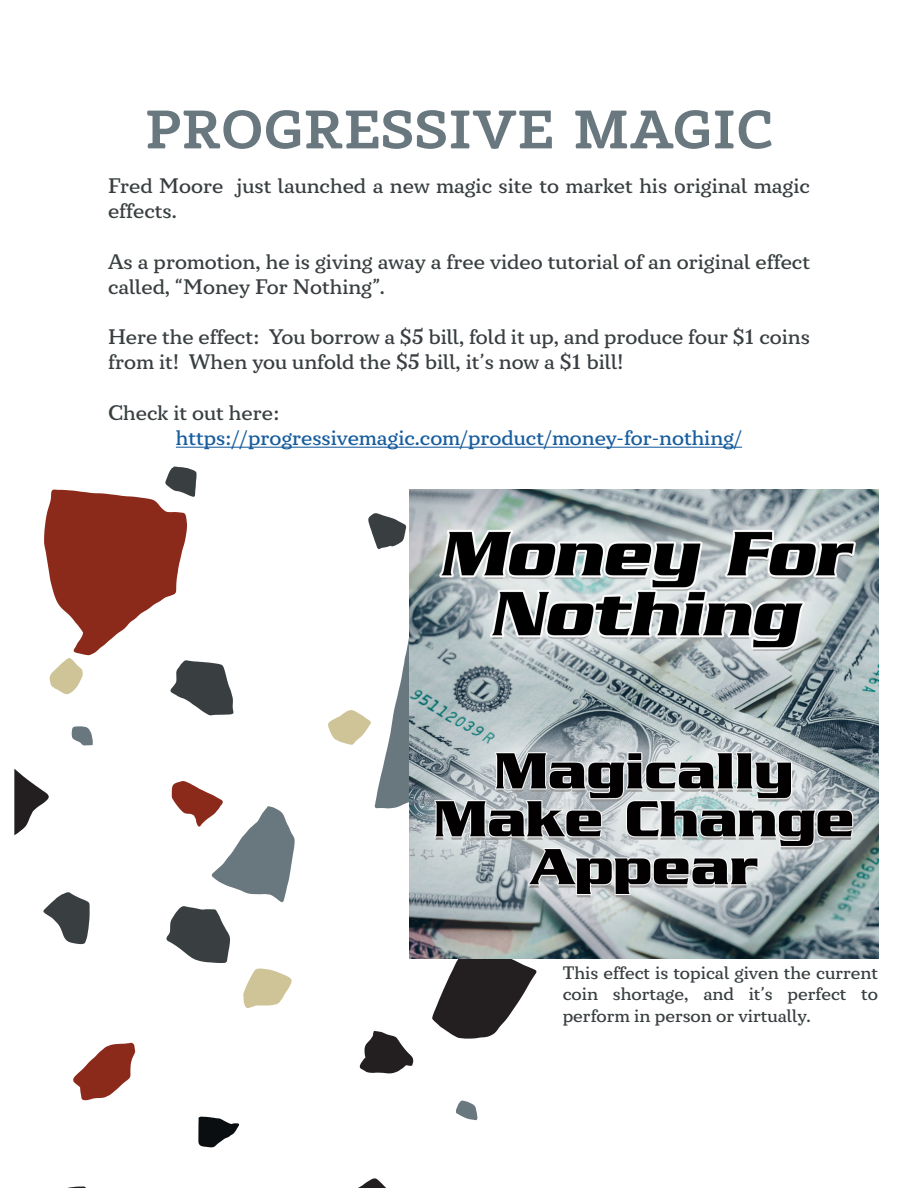
<style>
.page{position:relative;width:918px;height:1188px;background:#fff}
.page>*{position:absolute;margin:0;border:0;box-sizing:border-box;transform-origin:0 0}
.Heading_1_-_All_Caps{font:700 54px "Vaccine";letter-spacing:.01em;color:#69777f}
.Body_-_Justified{font:500 21px/25.2px "Circe Slab C";color:#393f41}
.Body_-_Justified-2{font:500 21px "Circe Slab C";color:#175d9e}
.Body_-_Justified-3{font:500 18px/21.6px "Circe Slab C";color:#393f41;text-align:justify}
</style>
<div class="page">
<svg style="left:72px;top:726px;width:21px;height:19px"></svg>
<svg style="left:368px;top:513px;width:38px;height:36px"></svg>
<svg style="left:43px;top:892px;width:47px;height:52px"></svg>
<svg style="left:456px;top:1101px;width:22px;height:19px"></svg>
<svg style="left:360px;top:1031px;width:53px;height:42px"></svg>
<svg style="left:68px;top:1187px;width:18px;height:1px"></svg>
<svg style="left:358px;top:1178px;width:28px;height:10px"></svg>
<svg style="left:243px;top:969px;width:49px;height:39px"></svg>
<svg style="left:328px;top:638px;width:81px;height:170px"></svg>
<svg style="left:73px;top:1043px;width:62px;height:57px"></svg>
<svg style="left:198px;top:1117px;width:41px;height:30px"></svg>
<svg style="left:166px;top:781px;width:129px;height:182px"></svg>
<svg style="left:14px;top:769px;width:35px;height:66px"></svg>
<svg style="left:44px;top:467px;width:189px;height:248px"></svg>
<svg style="left:432px;top:958px;width:113px;height:81px"></svg>
<hr style="left:176px;top:447px;width:566px;height:1px;background:#175d9e">
<img style="left:409px;top:490px;width:469px;height:468px">
<p class="Heading_1_-_All_Caps" style="left:145px;top:95px;width:629px">PROGRESSIVE MAGIC</p>
<p class="Body_-_Justified" style="left:108px;top:174px;width:703px">Fred Moore just launched a new magic site to market his original magic effects.</p>
<p class="Body_-_Justified" style="left:108px;top:250px;width:704px">As a promotion, he is giving away a free video tutorial of an original effect called, “Money For Nothing”.</p>
<p class="Body_-_Justified" style="left:108px;top:325px;width:703px">Here the effect: You borrow a $5 bill, fold it up, and produce four $1 coins from it! When you unfold the $5 bill, it’s now a $1 bill!</p>
<p class="Body_-_Justified" style="left:108px;top:401px;width:173px">Check it out here:</p>
<p class="Body_-_Justified-2" style="left:176px;top:426px;width:568px">https://progressivemagic.com/product/money-for-nothing/</p>
<p class="Body_-_Justified-3" style="left:563px;top:963px;width:317px">This effect is topical given the current coin shortage, and it’s perfect to perform in person or virtually.</p>
</div>
